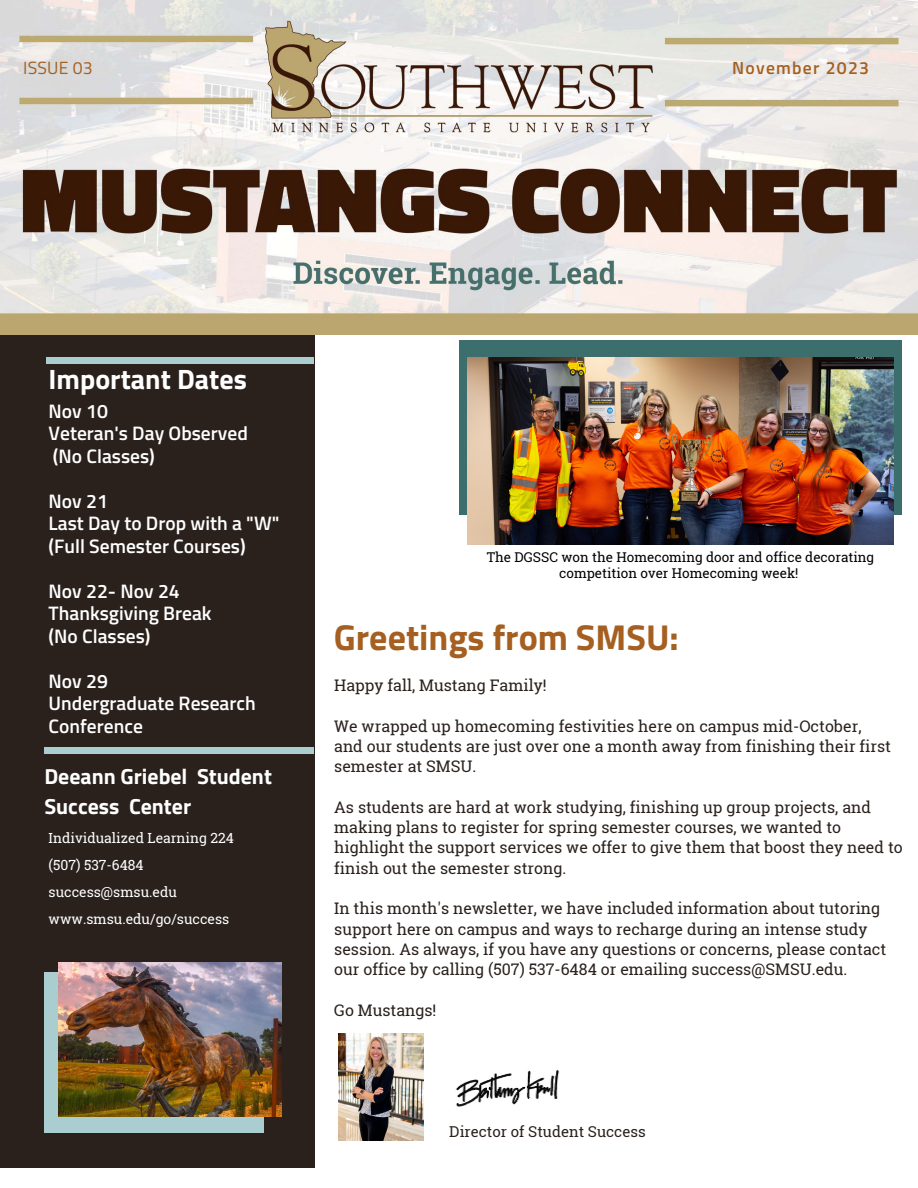
<style>
.page{position:relative;width:918px;height:1188px;background:#fff}
.page>*{position:absolute;margin:0;border:0;box-sizing:border-box;transform-origin:0 0}
.t1{font:700 36px "Titillium Web";color:#a56021}
.t2{font:700 28.05px "Titillium Web";color:#fff}
.t3{font:700 21.75px/29.7px "Titillium Web";color:#fff}
.t4{font:600 19.5px/22.5px "Titillium Web";color:#fff}
.t5{font:600 17.7px "Titillium Web";letter-spacing:.07em;color:#a56021}
.t6{font:17.7px "Titillium Web";letter-spacing:.01em;color:#a56021}
.t7{font:15.9px/20.2px "Roboto Slab";color:#2a211d}
.t8{font:15px "Roboto Slab";color:#2a211d}
.t9{font:13.95px "Roboto Slab";color:#fff}
.t10{font:13.5px/15.8px "Roboto Slab";color:#000;text-align:center}
</style>
<div class="page">
<div style="left:0;top:334px;width:314px;height:834px;background:#2a211d"></div>
<div style="left:44px;top:748px;width:270px;height:6px;background:#aaced0"></div>
<div style="left:47px;top:357px;width:267px;height:6px;background:#aaced0"></div>
<img style="left:455px;top:1070px;width:105px;height:37px">
<div style="left:44px;top:973px;width:220px;height:160px;background:#aaced0"></div>
<img style="left:0;top:0;width:918px;height:334px">
<img style="left:58px;top:963px;width:224px;height:154px">
<div style="left:459px;top:340px;width:443px;height:175px;background:#3c6e6d"></div>
<img style="left:339px;top:1033px;width:84px;height:107px">
<img style="left:467px;top:357px;width:427px;height:187px">
<p class="t6" style="left:23px;top:54px;width:71px">ISSUE 03</p>
<p class="t5" style="left:732px;top:54px;width:138px">November 2023</p>
<p class="t2" style="left:49px;top:357px;width:200px">Important Dates</p>
<p class="t4" style="left:49px;top:399px;width:61px">Nov 10</p>
<p class="t4" style="left:49px;top:422px;width:201px">Veteran's Day Observed</p>
<p class="t4" style="left:53px;top:444px;width:103px">(No Classes)</p>
<p class="t4" style="left:49px;top:489px;width:61px">Nov 21</p>
<p class="t4" style="left:49px;top:512px;width:232px">Last Day to Drop with a "W"</p>
<p class="t4" style="left:49px;top:534px;width:199px">(Full Semester Courses)</p>
<p class="t4" style="left:49px;top:579px;width:133px">Nov 22- Nov 24</p>
<p class="t4" style="left:49px;top:602px;width:165px">Thanksgiving Break</p>
<p class="t4" style="left:49px;top:624px;width:103px">(No Classes)</p>
<p class="t4" style="left:49px;top:669px;width:61px">Nov 29</p>
<p class="t4" style="left:49px;top:692px;width:209px">Undergraduate Research<br>Conference</p>
<p class="t3" style="left:44px;top:762px;width:229px">Deeann Griebel Student<br>Success Center</p>
<p class="t9" style="left:49px;top:828px;width:187px">Individualized Learning 224</p>
<p class="t9" style="left:49px;top:855px;width:97px">(507) 537-6484</p>
<p class="t9" style="left:49px;top:882px;width:130px">success@smsu.edu</p>
<p class="t9" style="left:49px;top:909px;width:182px">www.smsu.edu/go/success</p>
<p class="t10" style="left:487px;top:549px;width:389px">The DGSSC won the Homecoming door and office decorating competition over Homecoming week!</p>
<p class="t1" style="left:334px;top:609px;width:346px">Greetings from SMSU:</p>
<p class="t7" style="left:334px;top:675px;width:214px">Happy fall, Mustang Family!</p>
<p class="t7" style="left:334px;top:716px;width:529px">We wrapped up homecoming festivities here on campus mid-October,</p>
<p class="t7" style="left:334px;top:736px;width:558px">and our students are just over one a month away from finishing their first semester at SMSU.</p>
<p class="t7" style="left:334px;top:797px;width:570px">As students are hard at work studying, finishing up group projects, and making plans to register for spring semester courses, we wanted to highlight the support services we offer to give them that boost they need to finish out the semester strong.</p>
<p class="t7" style="left:334px;top:898px;width:553px">In this month's newsletter, we have included information about tutoring support here on campus and ways to recharge during an intense study session. As always, if you have any questions or concerns, please contact our office by calling (507) 537-6484 or emailing success@SMSU.edu.</p>
<p class="t7" style="left:334px;top:999px;width:104px">Go Mustangs!</p>
<p class="t8" style="left:449px;top:1121px;width:198px">Director of Student Success</p>
</div>
